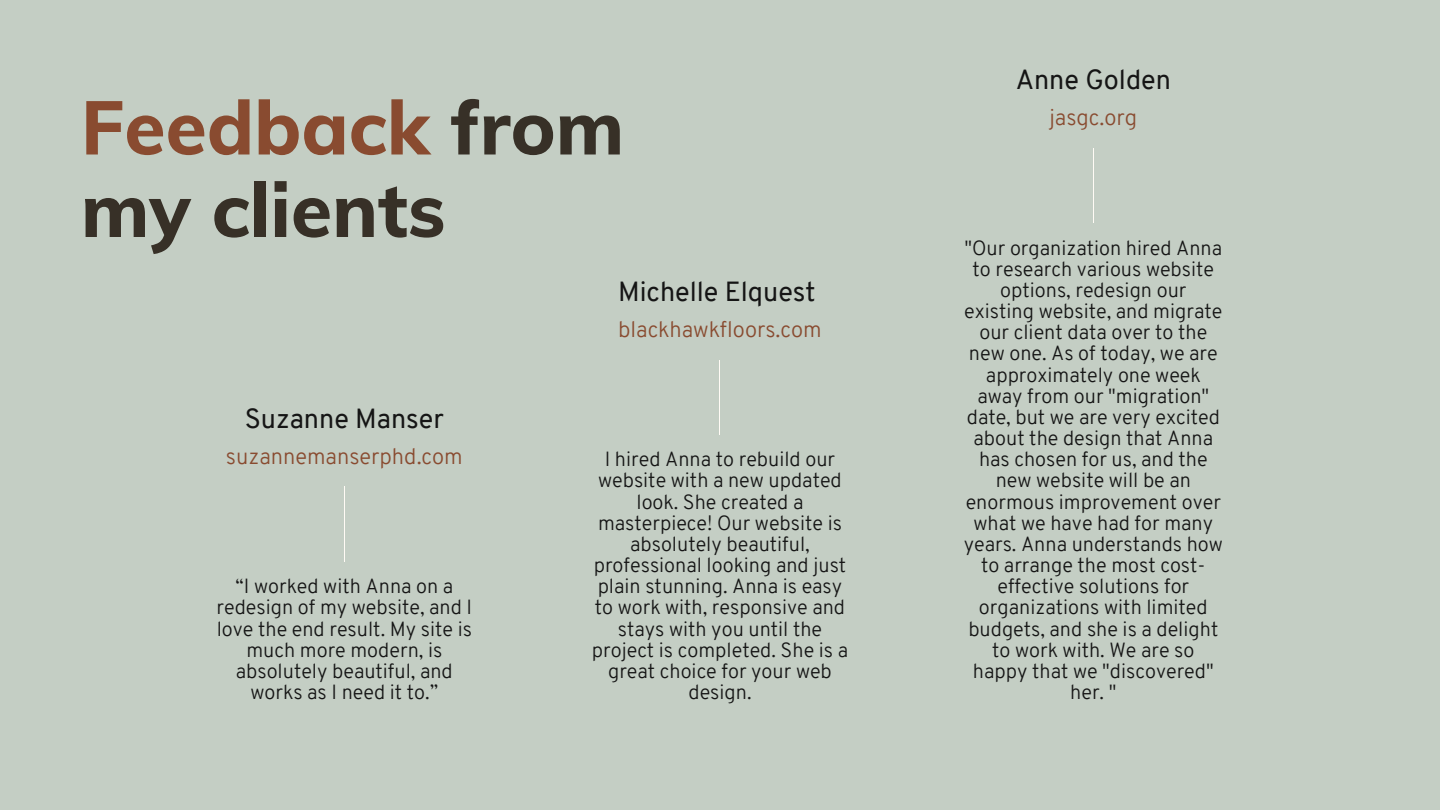
<style>
.page{position:relative;width:1440px;height:810px;background:#c4cec4}
.page>*{position:absolute;margin:0;border:0;box-sizing:border-box;transform-origin:0 0}
.t1{font:800 75px/82.5px "Muli";color:#373027}
.t2{font:27px "Overpass";color:#151515}
.t3{font:300 22px "Overpass";color:#894b30}
.t4{font:300 20px/21.2px "Overpass";color:#151515;text-align:center}
.s1{color:#894b30}
</style>
<div class="page">
<hr style="left:344px;top:487px;width:1px;height:75px;background:#fffbf5">
<hr style="left:720px;top:360px;width:1px;height:75px;background:#fffbf5">
<hr style="left:1093px;top:148px;width:1px;height:75px;background:#fffbf5">
<p class="t1" style="left:81px;top:85px;width:545px"><span class="s1">Feedback</span> from my clients</p>
<p class="t2" style="left:245px;top:407px;width:201px">Suzanne Manser</p>
<p class="t3" style="left:226px;top:447px;width:238px">suzannemanserphd.com</p>
<p class="t4" style="left:217px;top:578px;width:257px">“I worked with Anna on a redesign of my website, and I love the end result. My site is much more modern, is absolutely beautiful, and works as I need it to.”</p>
<p class="t2" style="left:618px;top:280px;width:199px">Michelle Elquest</p>
<p class="t3" style="left:618px;top:320px;width:205px">blackhawkfloors.com</p>
<p class="t4" style="left:592px;top:451px;width:258px">I hired Anna to rebuild our website with a new updated look. She created a masterpiece! Our website is absolutely beautiful, professional looking and just plain stunning. Anna is easy to work with, responsive and stays with you until the project is completed. She is a great choice for your web design.</p>
<p class="t2" style="left:1016px;top:69px;width:157px">Anne Golden</p>
<p class="t3" style="left:1049px;top:109px;width:89px">jasgc.org</p>
<p class="t4" style="left:964px;top:239px;width:261px">"Our organization hired Anna to research various website options, redesign our existing website, and migrate our client data over to the new one. As of today, we are approximately one week away from our "migration" date, but we are very excited about the design that Anna has chosen for us, and the new website will be an enormous improvement over what we have had for many years. Anna understands how to arrange the most cost&shy;effective solutions for organizations with limited budgets, and she is a delight to work with. We are so happy that we "discovered" her. "</p>
</div>
